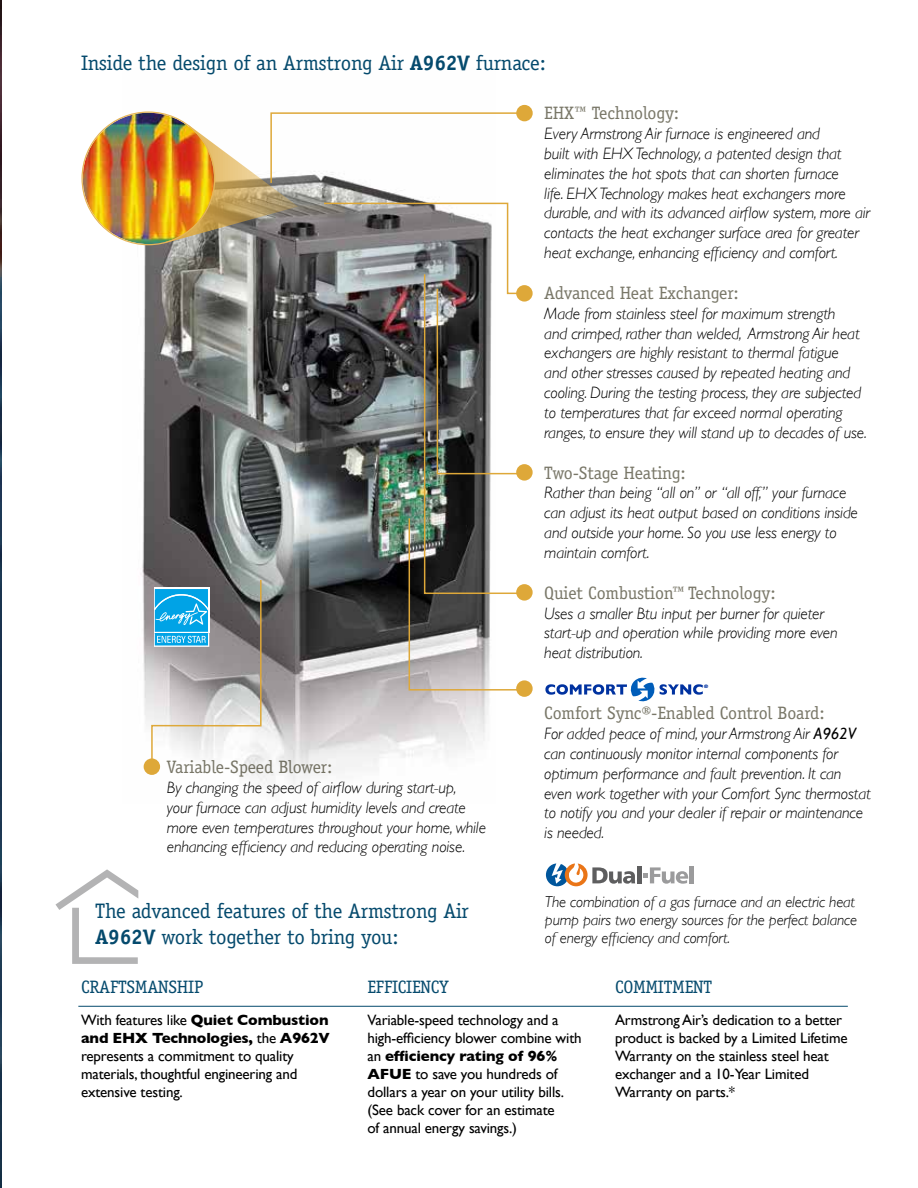
<style>
.page{position:relative;width:918px;height:1188px;background:#fff}
.page>*{position:absolute;margin:0;border:0;box-sizing:border-box;transform-origin:0 0}
.t1{font:21px/25.5px "Officina Serif Std";letter-spacing:-.01em;color:#054a6d}
.t2{font:18px "Officina Serif Std";letter-spacing:-.01em;color:#797768}
.t3{font:18px "Officina Serif Std";letter-spacing:-.01em;color:#054a6d}
.t4{font:italic 300 16.5px/19.8px "Gill Sans";letter-spacing:-.01em;color:#000}
.t5{font:italic 300 15.75px/18px "Gill Sans";letter-spacing:-.01em;color:#000}
.t6{font:15px/18px "Gill Sans";letter-spacing:-.01em;color:#000}
.t7{font:700 5.1px "ITC Eras Std";color:#0032a0}
.s1{font-weight:700}
.s2{font-weight:400}
</style>
<div class="page">
<img style="left:0;top:0;width:1px;height:1188px">
<img style="left:123px;top:113px;width:222px;height:671px">
<svg style="left:516px;top:584px;width:17px;height:17px"></svg>
<div style="left:516px;top:105px;width:17px;height:16px;background:#dea839;border-radius:50%"></div>
<svg style="left:516px;top:285px;width:17px;height:17px"></svg>
<svg style="left:516px;top:464px;width:17px;height:17px"></svg>
<div style="left:144px;top:758px;width:16px;height:17px;background:#dea839;border-radius:50%"></div>
<svg style="left:516px;top:680px;width:17px;height:17px"></svg>
<hr style="left:78px;top:1006px;width:770px;height:1px;background:#054a6d">
<svg style="left:56px;top:869px;width:82px;height:95px"></svg>
<img style="left:83px;top:113px;width:131px;height:131px;border-radius:66px">
<img style="left:150px;top:112px;width:376px;height:656px">
<hr style="left:637px;top:866px;width:4px;height:17px;background:#5e5e5f">
<svg style="left:643px;top:867px;width:45px;height:17px"></svg>
<hr style="left:690px;top:866px;width:4px;height:17px;background:#9b9b9c">
<svg style="left:546px;top:863px;width:89px;height:23px"></svg>
<svg style="left:545px;top:678px;width:158px;height:23px"></svg>
<p class="t1" style="left:81px;top:50px;width:467px">Inside the design of an Armstrong Air <span class="s1">A962V</span> furnace:</p>
<p class="t2" style="left:544px;top:103px;width:136px">EHX™ Technology:</p>
<p class="t4" style="left:544px;top:124px;width:327px">Every Armstrong Air furnace is engineered and<br>built with EHX Technology, a patented design that eliminates the hot spots that can shorten furnace<br>life. EHX Technology makes heat exchangers more durable, and with its advanced airflow system, more air contacts the heat exchanger surface area for greater heat exchange, enhancing efficiency and comfort.</p>
<p class="t2" style="left:544px;top:282px;width:196px">Advanced Heat Exchanger:</p>
<p class="t4" style="left:544px;top:303px;width:324px">Made from stainless steel for maximum strength<br>and crimped, rather than welded, Armstrong Air heat exchangers are highly resistant to thermal fatigue<br>and other stresses caused by repeated heating and cooling. During the testing process, they are subjected to temperatures that far exceed normal operating ranges, to ensure they will stand up to decades of use.</p>
<p class="t2" style="left:544px;top:462px;width:143px">Two-Stage Heating:</p>
<p class="t4" style="left:544px;top:483px;width:315px">Rather than being “all on” or “all off,” your furnace can adjust its heat output based on conditions inside and outside your home. So you use less energy to maintain comfort.</p>
<p class="t2" style="left:544px;top:582px;width:233px">Quiet Combustion™ Technology:</p>
<p class="t4" style="left:544px;top:603px;width:295px">Uses a smaller Btu input per burner for quieter start-up and operation while providing more even heat distribution.</p>
<p class="t2" style="left:167px;top:757px;width:167px">Variable-Speed Blower:</p>
<p class="t4" style="left:167px;top:778px;width:321px">By changing the speed of airflow during start-up,<br>your furnace can adjust humidity levels and create more even temperatures throughout your home, while enhancing efficiency and reducing operating noise.</p>
<p class="t7" style="left:704px;top:683px;width:6px">®</p>
<p class="t2" style="left:544px;top:703px;width:282px">Comfort Sync®-Enabled Control Board:</p>
<p class="t4" style="left:544px;top:724px;width:328px">For added peace of mind, your Armstrong Air <span class="s2">A962V </span>can continuously monitor internal components for optimum performance and fault prevention. It can even work together with your Comfort Sync thermostat to notify you and your dealer if repair or maintenance is needed.</p>
<p class="t1" style="left:95px;top:898px;width:375px">The advanced features of the Armstrong Air<br><span class="s1">A962V</span> work together to bring you:</p>
<p class="t5" style="left:545px;top:893px;width:314px">The combination of a gas furnace and an electric heat pump pairs two energy sources for the perfect balance of energy efficiency and comfort.</p>
<p class="t3" style="left:81px;top:977px;width:124px">CRAFTSMANSHIP</p>
<p class="t6" style="left:81px;top:1011px;width:250px">With features like <span class="s1">Quiet Combustion and EHX Technologies,</span> the <span class="s1">A962V </span>represents a commitment to quality materials, thoughtful engineering and extensive testing.</p>
<p class="t3" style="left:368px;top:977px;width:18px">Efficienc</p>
<p class="t3" style="left:439px;top:977px;width:11px">y</p>
<p class="t6" style="left:368px;top:1011px;width:216px">Variable-speed technology and a high-efficiency blower combine with an <span class="s1">efficiency rating of 96%<br>AFUE</span> to save you hundreds of dollars a year on your utility bills. (See back cover for an estimate<br>of annual energy savings.)</p>
<p class="t3" style="left:615px;top:977px;width:99px">COMMITMENT</p>
<p class="t6" style="left:615px;top:1011px;width:234px">Armstrong Air’s dedication to a better product is backed by a Limited Lifetime Warranty on the stainless steel heat exchanger and a 10-Year Limited Warranty on parts.*</p>
</div>
